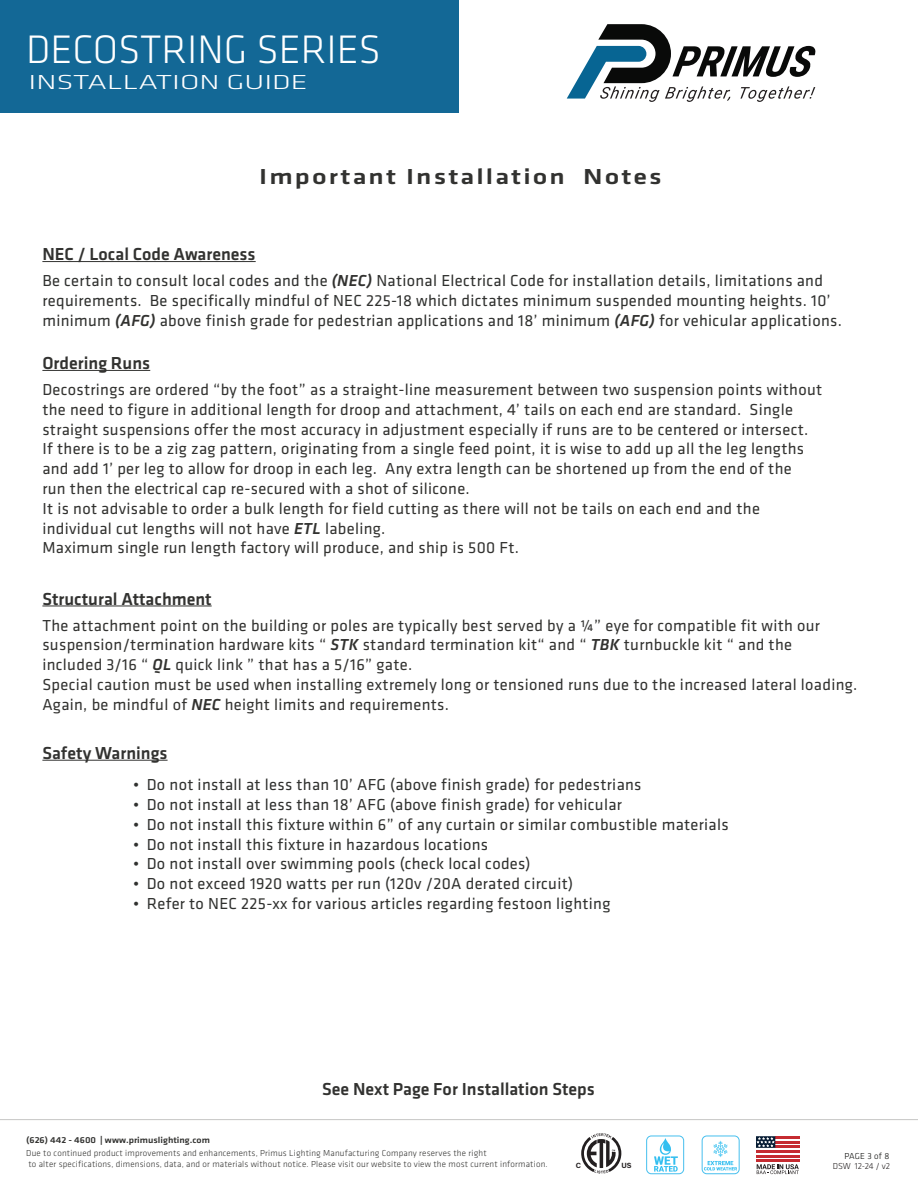
<style>
.page{position:relative;width:918px;height:1188px;background:#fff}
.page>*{position:absolute;margin:0;border:0;box-sizing:border-box;transform-origin:0 0}
.t1{font:300 41.25px "Klavika Basic";color:#fff}
.t2{font:500 22.5px "Klavika Basic";letter-spacing:.075em;color:#323230;scale:1.25 1}
.t3{font:300 21px "Klavika Basic";color:#fff;scale:1.5 1}
.t4{font:500 18px "Klavika Basic";color:#323230}
.t5{font:16.5px/19.8px "Klavika Basic";letter-spacing:.02em;color:#323230}
.t6{font:16.5px/19.8px "Klavika Basic";letter-spacing:.02em;color:#30312f}
.t7{font:300 9px/10.8px "Klavika Basic";letter-spacing:.02em;color:#323230}
.t8{font:500 9px "Klavika Basic";color:#323230;scale:1.1 1}
.t9{font:300 9px "Klavika Basic";color:#231f20}
.t10{font:300 9px "Klavika Basic";letter-spacing:.02em;color:#040503}
.t11{font:7.5px "Acumin Variable Concept";color:#231f20}
.s1{font-weight:500;font-style:italic;color:#323230}
.s2{font-weight:500;font-style:italic}
.s3{font-weight:700}
</style>
<div class="page">
<div style="left:0;top:0;width:459px;height:112px;background:#136896"></div>
<hr style="left:0;top:1119px;width:918px;height:1px;background:#c6c6c5">
<svg style="left:567px;top:24px;width:249px;height:78px"></svg>
<svg style="left:581px;top:1133px;width:40px;height:41px"></svg>
<div style="left:646px;top:1136px;width:38px;height:38px;border:1px solid #46bfee;border-radius:5px"></div>
<svg style="left:654px;top:1138px;width:24px;height:34px"></svg>
<svg style="left:702px;top:1136px;width:37px;height:38px"></svg>
<div style="left:702px;top:1136px;width:38px;height:38px;border:1px solid #46bfee;border-radius:5px"></div>
<svg style="left:704px;top:1141px;width:33px;height:29px"></svg>
<hr style="left:775px;top:1136px;width:24px;height:2px;background:#c52b31">
<hr style="left:775px;top:1141px;width:24px;height:2px;background:#c52b31">
<hr style="left:775px;top:1146px;width:24px;height:2px;background:#c52b31">
<hr style="left:756px;top:1150px;width:43px;height:3px;background:#c52b31">
<hr style="left:756px;top:1155px;width:43px;height:2px;background:#c52b31">
<hr style="left:756px;top:1160px;width:43px;height:2px;background:#c52b31">
<svg style="left:756px;top:1136px;width:19px;height:12px"></svg>
<svg style="left:757px;top:1164px;width:42px;height:10px"></svg>
<hr style="left:42px;top:261px;width:214px;height:1px;background:#323230">
<hr style="left:42px;top:370px;width:108px;height:1px;background:#323230">
<hr style="left:42px;top:606px;width:170px;height:1px;background:#323230">
<hr style="left:42px;top:760px;width:126px;height:1px;background:#323230">
<h1 class="t1" style="left:26px;top:24px;width:356px">DECOSTRING SERIES</h1>
<p class="t3" style="left:28px;top:70px;width:188px">INSTALLATION GUIDE</p>
<p class="t2" style="left:259px;top:161px;width:323px">Important Installation Notes</p>
<p class="t4" style="left:42px;top:242px;width:215px">NEC / Local Code Awareness</p>
<p class="t6" style="left:42px;top:270px;width:801px">Be certain to consult local codes and the <span class="s1">(NEC)</span> National Electrical Code for installation details, limitations and requirements. Be specifically mindful of NEC 225-18 which dictates minimum suspended mounting heights. 10’ minimum <span class="s1">(AFG)</span> above finish grade for pedestrian applications and 18’ minimum <span class="s1">(AFG)</span> for vehicular applications.</p>
<p class="t4" style="left:42px;top:351px;width:109px">Ordering Runs</p>
<p class="t5" style="left:42px;top:379px;width:781px">Decostrings are ordered “by the foot” as a straight-line measurement between two suspension points without the need to figure in additional length for droop and attachment, 4’ tails on each end are standard. Single straight suspensions offer the most accuracy in adjustment especially if runs are to be centered or intersect.</p>
<p class="t5" style="left:42px;top:439px;width:763px">If there is to be a zig zag pattern, originating from a single feed point, it is wise to add up all the leg lengths and add 1’ per leg to allow for droop in each leg. Any extra length can be shortened up from the end of the run then the electrical cap re-secured with a shot of silicone.<br>It is not advisable to order a bulk length for field cutting as there will not be tails on each end and the individual cut lengths will not have <span class="s2">ETL</span> labeling.<br>Maximum single run length factory will produce, and ship is 500 Ft.</p>
<p class="t4" style="left:42px;top:586px;width:171px">Structural Attachment</p>
<p class="t5" style="left:42px;top:615px;width:816px">The attachment point on the building or poles are typically best served by a ¼” eye for compatible fit with our suspension/termination hardware kits “ <span class="s2">STK</span> standard termination kit“ and “ <span class="s2">TBK</span> turnbuckle kit “ and the<br>included 3/16 “ <span class="s2">QL</span> quick link ” that has a 5/16” gate.<br>Special caution must be used when installing extremely long or tensioned runs due to the increased lateral loading.<br>Again, be mindful of <span class="s2">NEC</span> height limits and requirements.</p>
<p class="t4" style="left:42px;top:741px;width:127px">Safety Warnings</p>
<p class="t6" style="left:133px;top:774px;width:510px">• Do not install at less than 10’ AFG (above finish grade) for pedestrians</p>
<p class="t6" style="left:133px;top:794px;width:490px">• Do not install at less than 18’ AFG (above finish grade) for vehicular</p>
<p class="t6" style="left:133px;top:814px;width:597px">• Do not install this fixture within 6” of any curtain or similar combustible materials</p>
<p class="t6" style="left:133px;top:834px;width:356px">• Do not install this fixture in hazardous locations</p>
<p class="t6" style="left:133px;top:853px;width:399px">• Do not install over swimming pools (check local codes)</p>
<p class="t6" style="left:133px;top:873px;width:441px">• Do not exceed 1920 watts per run (120v /20A derated circuit)</p>
<p class="t6" style="left:133px;top:893px;width:479px">• Refer to NEC 225-xx for various articles regarding festoon lighting</p>
<p class="t8" style="left:26px;top:1134px;width:168px">(626) 442 - 4600 <span class="s3">|</span> www.primuslighting.com</p>
<p class="t4" style="left:322px;top:1077px;width:274px">See Next Page For Installation Steps</p>
<p class="t7" style="left:26px;top:1147px;width:523px">Due to continued product improvements and enhancements, Primus Lighting Manufacturing Company reserves the right<br>to alter specifications, dimensions, data, and or materials without notice. Please visit our website to view the most current information.</p>
<p class="t10" style="left:845px;top:1151px;width:46px">PAGE 3 of 8</p>
<p class="t11" style="left:576px;top:1160px;width:7px">C</p>
<p class="t11" style="left:621px;top:1160px;width:12px">US</p>
<p class="t9" style="left:833px;top:1161px;width:59px">DSW 12-24 / v2</p>
</div>
